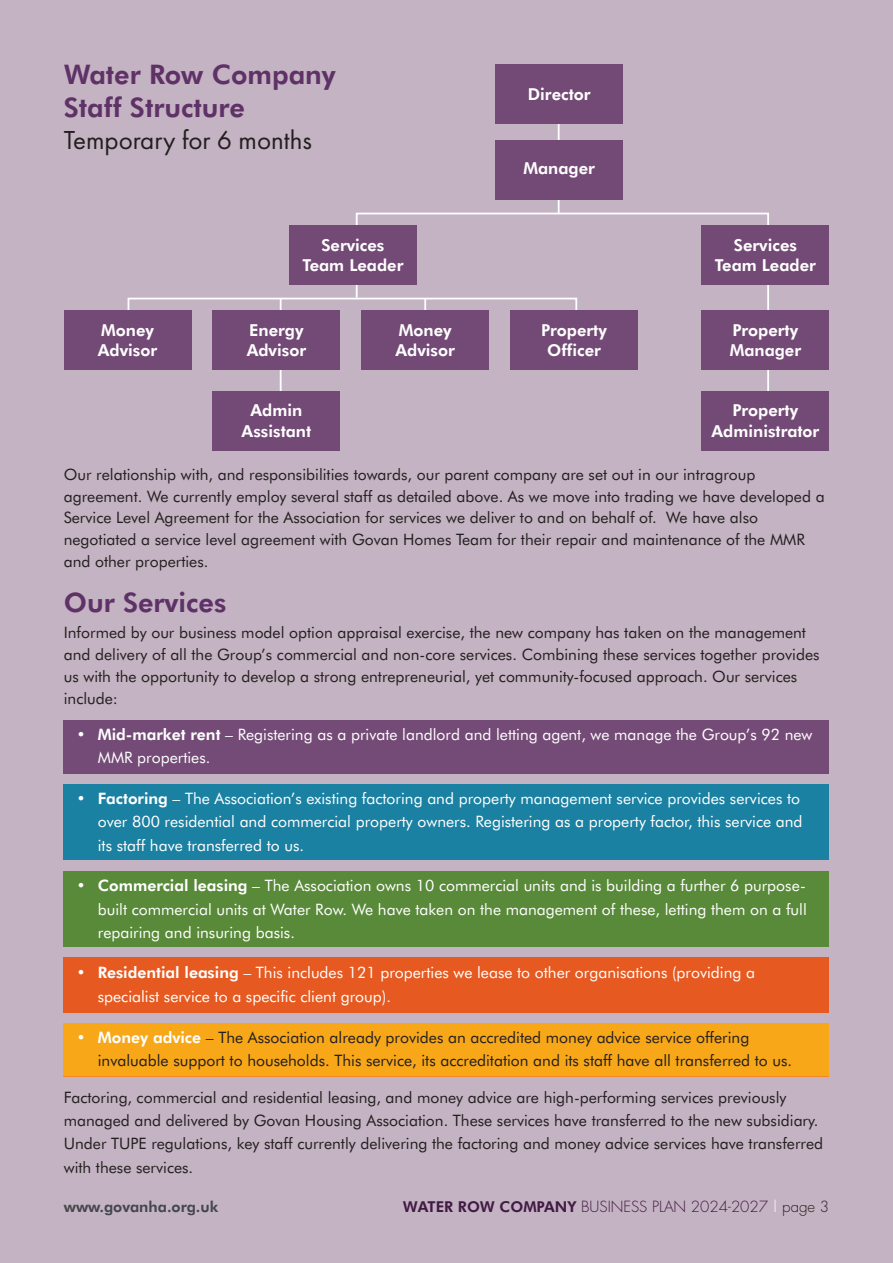
<style>
.page{position:relative;width:893px;height:1263px;background:#c4b3c2}
.page>*{position:absolute;margin:0;border:0;box-sizing:border-box;transform-origin:0 0}
.t1{font:800 27px/32.4px "Futura BT";color:#5f3267}
.t2{font:27px "Futura PT";color:#231f20}
.t3{font:800 16.5px/20.1px "Futura BT";color:#fff;text-align:center}
.t4{font:15.75px/21.9px "Futura BT";color:#231f20}
.t5{font:15.75px/23.4px "Futura BT";color:#fff}
.t6{font:300 15px "Futura";color:#411a44}
.t7{font:800 15px "Futura BT";color:#44474d}
.s1{font-weight:800}
.s2{color:#fff}
.s3{font-weight:800;color:#fff}
.s4{font-family:"Futura BT";font-weight:800}
.s5{color:#231f20}
</style>
<div class="page">
<div style="left:128px;top:298px;width:449px;height:26px;border:2px solid #fff"></div>
<svg style="left:355px;top:212px;width:414px;height:196px"></svg>
<hr style="left:558px;top:102px;width:2px;height:112px;background:#fff">
<hr style="left:280px;top:299px;width:2px;height:102px;background:#fff">
<svg style="left:424px;top:299px;width:2px;height:11px"></svg>
<div style="left:64px;top:720px;width:765px;height:53px;background:#744b76"></div>
<div style="left:64px;top:784px;width:765px;height:76px;background:#1a81a2"></div>
<div style="left:64px;top:871px;width:765px;height:75px;background:#598a39"></div>
<div style="left:64px;top:958px;width:765px;height:55px;background:#e65a21"></div>
<div style="left:64px;top:1023px;width:765px;height:53px;background:#f7a718"></div>
<div style="left:289px;top:225px;width:128px;height:60px;background:#734975"></div>
<div style="left:495px;top:140px;width:128px;height:60px;background:#734975"></div>
<div style="left:495px;top:64px;width:128px;height:59px;background:#734975"></div>
<div style="left:702px;top:225px;width:127px;height:60px;background:#734975"></div>
<div style="left:64px;top:310px;width:127px;height:60px;background:#734975"></div>
<div style="left:213px;top:310px;width:127px;height:60px;background:#734975"></div>
<div style="left:361px;top:310px;width:128px;height:60px;background:#734975"></div>
<div style="left:510px;top:310px;width:128px;height:60px;background:#734975"></div>
<div style="left:702px;top:310px;width:127px;height:60px;background:#734975"></div>
<div style="left:213px;top:391px;width:127px;height:60px;background:#734975"></div>
<div style="left:702px;top:391px;width:127px;height:60px;background:#734975"></div>
<h1 class="t1" style="left:64px;top:60px;width:273px">Water Row Company<br>Staff Structure</h1>
<h1 class="t2" style="left:64px;top:127px;width:250px">Temporary for 6 months</h1>
<p class="t3" style="left:302px;top:235px;width:102px">Services<br>Team Leader</p>
<p class="t3" style="left:528px;top:84px;width:64px">Director</p>
<p class="t3" style="left:523px;top:159px;width:73px">Manager</p>
<p class="t3" style="left:715px;top:235px;width:102px">Services<br>Team Leader</p>
<p class="t3" style="left:98px;top:320px;width:61px;text-align:left">Money<br>Advisor</p>
<p class="t3" style="left:247px;top:320px;width:61px;text-align:left">Energy<br>Advisor</p>
<p class="t3" style="left:395px;top:320px;width:61px;text-align:left">Money<br>Advisor</p>
<p class="t3" style="left:541px;top:320px;width:67px">Property<br>Officer</p>
<p class="t3" style="left:730px;top:320px;width:73px;text-align:left">Property<br>Manager</p>
<p class="t3" style="left:242px;top:401px;width:71px">Admin<br>Assistant</p>
<p class="t3" style="left:711px;top:401px;width:109px">Property<br>Administrator</p>
<p class="t4" style="left:64px;top:464px;width:762px">Our relationship with, and responsibilities towards, our parent company are set out in our intragroup agreement. We currently employ several staff as detailed above. As we move into trading we have developed a Service Level Agreement for the Association for services we deliver to and on behalf of. We have also negotiated a service level agreement with Govan Homes Team for their repair and maintenance of the MMR and other properties.</p>
<h1 class="t1" style="left:64px;top:587px;width:164px">Our Services</h1>
<p class="t4" style="left:64px;top:622px;width:757px">Informed by our business model option appraisal exercise, the new company has taken on the management and delivery of all the Group’s commercial and non-core services. Combining these services together provides us with the opportunity to develop a strong entrepreneurial, yet community-focused approach. Our services include:</p>
<p class="t5" style="left:98px;top:724px;width:716px;text-indent:-21px">• <span class="s1">Mid-market rent</span> – Registering as a private landlord and letting agent, we manage the Group’s 92 new<br>MMR properties.</p>
<p class="t5" style="left:98px;top:787px;width:706px;text-indent:-21px">• <span class="s1">Factoring</span> – The Association’s existing factoring and property management service provides services to over 800 residential and commercial property owners. Registering as a property factor, this service and its staff have transferred to us.</p>
<p class="t5" style="left:98px;top:875px;width:710px;text-align:justify;text-indent:-21px">• <span class="s1">Commercial leasing</span> – The Association owns 10 commercial units and is building a further 6 purpose&shy;built commercial units at Water Row. We have taken on the management of these, letting them on a full repairing and insuring basis.</p>
<p class="t5" style="left:98px;top:962px;width:659px;text-indent:-21px">• <span class="s1">Residential leasing</span> – This includes 121 properties we lease to other organisations (providing a specialist service to a specific client group).</p>
<p class="t4" style="left:98px;top:1026px;width:696px;line-height:23.4px;text-indent:-21px"><span class="s2">•</span> <span class="s3">Money advice</span> – The Association already provides an accredited money advice service offering invaluable support to households. This service, its accreditation and its staff have all transferred to us.</p>
<p class="t4" style="left:64px;top:1086px;width:761px;line-height:23.4px">Factoring, commercial and residential leasing, and money advice are high-performing services previously managed and delivered by Govan Housing Association. These services have transferred to the new subsidiary.<br>Under TUPE regulations, key staff currently delivering the factoring and money advice services have transferred with these services.</p>
<p class="t7" style="left:64px;top:1199px;width:156px">www.govanha.org.uk</p>
<p class="t6" style="left:403px;top:1199px;width:428px"><span class="s4">WATER ROW COMPANY</span> BUSINESS PLAN 2024-2027 <span class="s2">|</span> <span class="s5">page 3</span></p>
</div>
